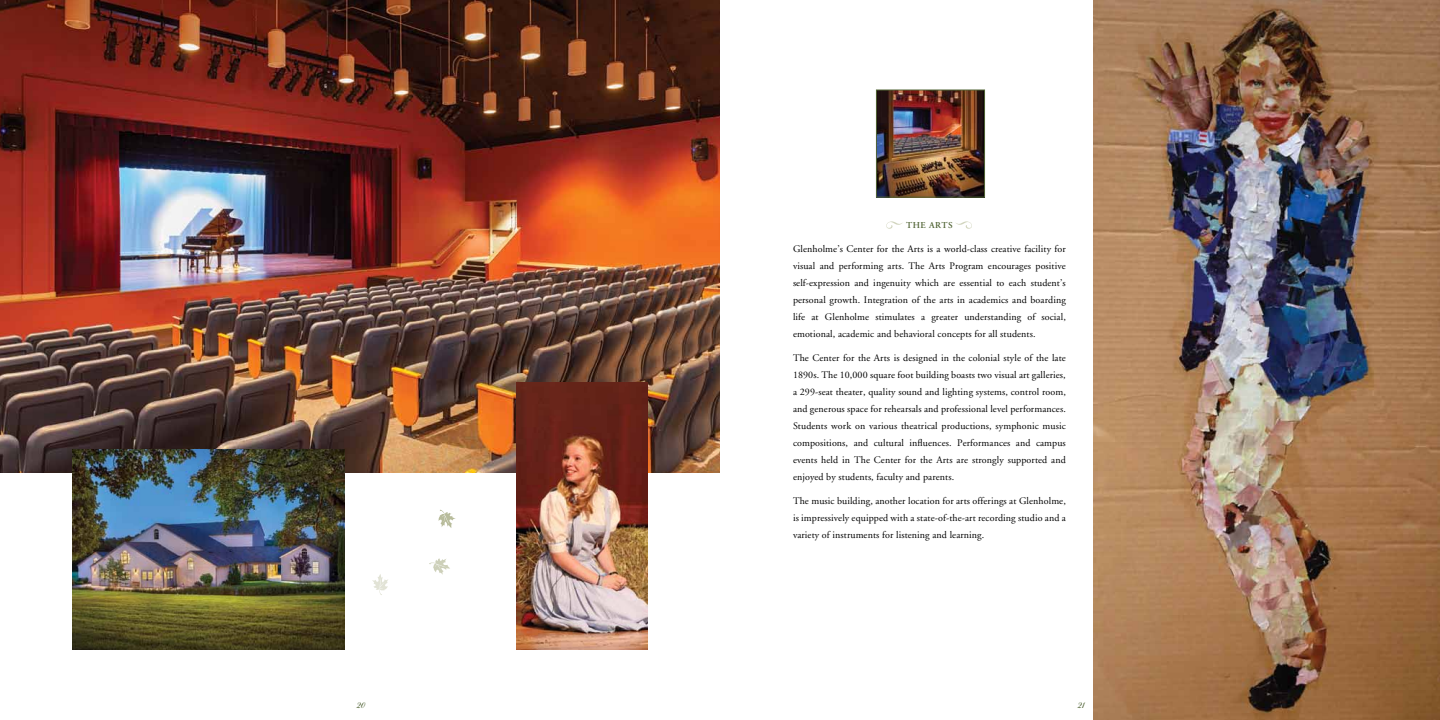
<style>
.page{position:relative;width:1440px;height:720px;background:#fff}
.page>*{position:absolute;margin:0;border:0;box-sizing:border-box;transform-origin:0 0}
.t1{font:13px "Stuyvesant ICG Solid";color:#516435}
.t2{font:10px/17px "Adobe Garamond";letter-spacing:.01em;color:#000;text-align:justify}
.t3{font:600 9px "Adobe Garamond";letter-spacing:.05em;color:#516435}
</style>
<div class="page">
<img style="left:0;top:0;width:720px;height:473px">
<img style="left:878px;top:92px;width:105px;height:104px">
<div style="left:876px;top:90px;width:109px;height:108px;border:1px solid #516435"></div>
<img style="left:1094px;top:0;width:346px;height:720px">
<img style="left:516px;top:382px;width:132px;height:267px">
<img style="left:72px;top:449px;width:273px;height:200px">
<svg style="left:886px;top:221px;width:16px;height:8px"></svg>
<svg style="left:956px;top:221px;width:16px;height:8px"></svg>
<svg style="left:372px;top:574px;width:16px;height:21px"></svg>
<svg style="left:438px;top:509px;width:18px;height:19px"></svg>
<svg style="left:429px;top:558px;width:21px;height:17px"></svg>
<p class="t3" style="left:906px;top:220px;width:48px">THE ARTS</p>
<p class="t2" style="left:793px;top:241px;width:274px">Glenholme’s Center for the Arts is a world-class creative facility for visual and performing arts. The Arts Program encourages positive self-expression and ingenuity which are essential to each student’s personal growth. Integration of the arts in academics and boarding life at Glenholme stimulates a greater understanding of social, emotional, academic and behavioral concepts for all students.</p>
<p class="t2" style="left:793px;top:350px;width:274px">The Center for the Arts is designed in the colonial style of the late 1890s. The 10,000 square foot building boasts two visual art galleries, a 299-seat theater, quality sound and lighting systems, control room, and generous space for rehearsals and professional level performances.<br>Students work on various theatrical productions, symphonic music compositions, and cultural influences. Performances and campus events held in The Center for the Arts are strongly supported and enjoyed by students, faculty and parents.</p>
<p class="t2" style="left:793px;top:493px;width:274px">The music building, another location for arts offerings at Glenholme, is impressively equipped with a state-of-the-art recording studio and a variety of instruments for listening and learning.</p>
<h1 class="t1" style="left:356px;top:697px;width:10px">20</h1>
<h1 class="t1" style="left:1077px;top:697px;width:8px">21</h1>
</div>
